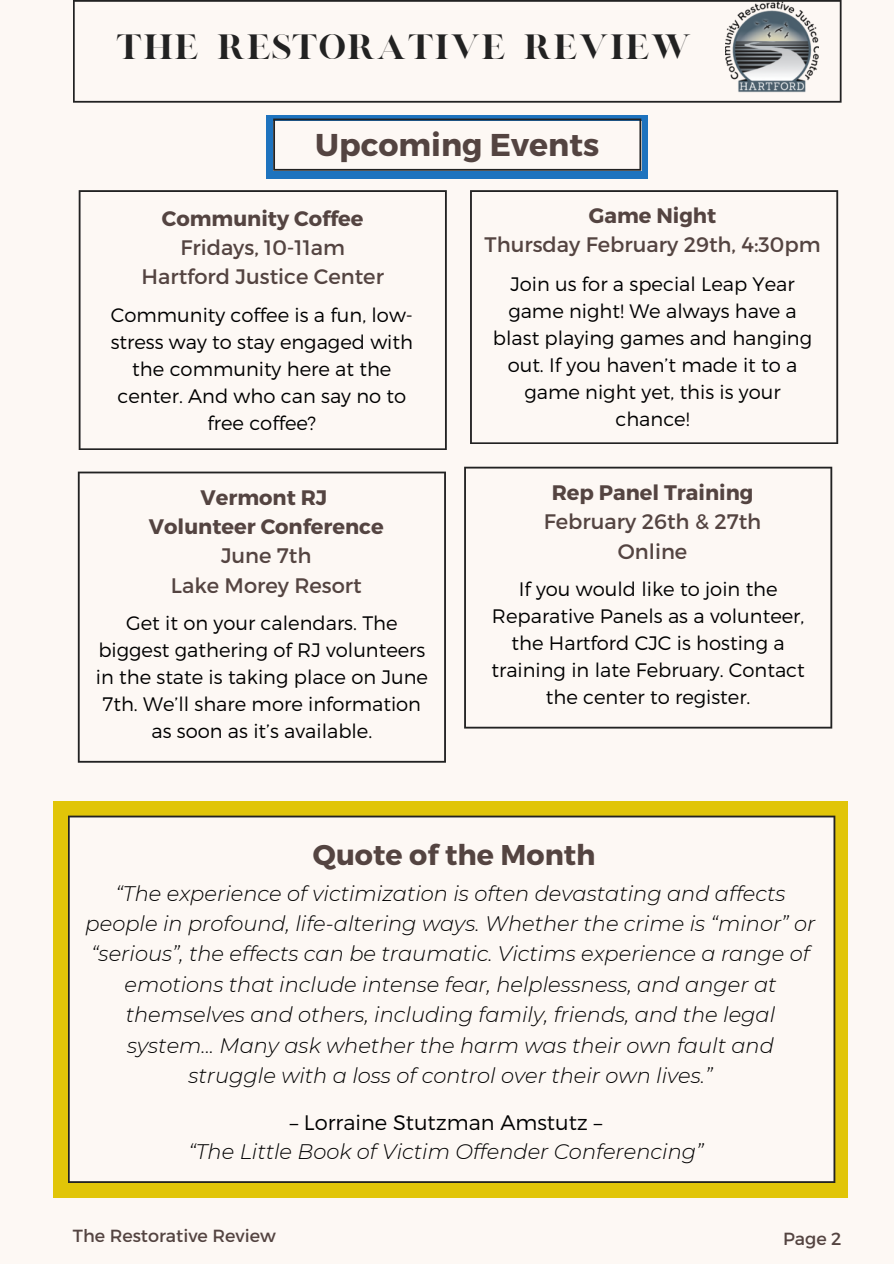
<style>
.page{position:relative;width:894px;height:1264px;background:#fff}
.page>*{position:absolute;margin:0;border:0;box-sizing:border-box;transform-origin:0 0}
.t1{font:700 31.5px "Montserrat";color:#544441}
.t2{font:28.5px "London";color:#222}
.t3{font:700 28.5px "Montserrat";color:#544441}
.t4{font:italic 300 21px/30.3px "Montserrat";color:#000;text-align:center}
.t5{font:21px/29.2px "Montserrat";color:#544441;text-align:center}
.t6{font:700 21px/29.2px "Montserrat";color:#544441;text-align:center}
.t7{font:300 19.5px/27px "Montserrat";color:#000;text-align:center}
.t8{font:17.55px "Montserrat";color:#544441}
.s1{font-weight:700}
.s2{font-weight:400}
.s3{font-style:normal}
</style>
<div class="page">
<div style="left:0;top:0;width:893px;height:1263px;background:#fdf8f4"></div>
<div style="left:266px;top:115px;width:382px;height:63px;background:#1e73be"></div>
<svg style="left:73px;top:0;width:768px;height:103px"></svg>
<img style="left:724px;top:0;width:94px;height:93px">
<div style="left:53px;top:801px;width:794px;height:396px;background:#e1c508"></div>
<div style="left:68px;top:815px;width:767px;height:367px;background:#fdf8f4"></div>
<svg style="left:470px;top:190px;width:367px;height:254px"></svg>
<svg style="left:273px;top:118px;width:368px;height:53px;background:#e7e4e2"></svg>
<svg style="left:79px;top:190px;width:367px;height:260px"></svg>
<svg style="left:78px;top:471px;width:368px;height:291px"></svg>
<svg style="left:464px;top:466px;width:368px;height:262px"></svg>
<h3 class="t2" style="left:115px;top:28px;width:577px">THE RESTORATIVE REVIEW</h3>
<h3 class="t1" style="left:315px;top:125px;width:285px">Upcoming Events</h3>
<h3 class="t5" style="left:141px;top:202px;width:244px"><span class="s1">Community Coffee<br></span>Fridays, 10-11am<br>Hartford Justice Center</h3>
<h3 class="t7" style="left:111px;top:300px;width:304px">Community coffee is a fun, low&shy;stress way to stay engaged with the community here at the center. And who can say no to free coffee?</h3>
<h1 class="t6" style="left:149px;top:481px;width:236px">Vermont RJ<br>Volunteer Conference<br><span class="s2">June 7th<br>Lake Morey Resort</span></h1>
<h3 class="t7" style="left:96px;top:609px;width:333px">Get it on your calendars. The biggest gathering of RJ volunteers in the state is taking place on June<br>7th. We’ll share more information as soon as it’s available.</h3>
<h3 class="t5" style="left:484px;top:200px;width:337px"><span class="s1">Game Night<br></span>Thursday February 29th, 4:30pm</h3>
<h3 class="t7" style="left:493px;top:269px;width:320px">Join us for a special Leap Year game night! We always have a blast playing games and hanging out. If you haven’t made it to a game night yet, this is your chance!</h3>
<h3 class="t5" style="left:543px;top:477px;width:219px"><span class="s1">Rep Panel Training<br></span>February 26th &amp; 27th<br>Online</h3>
<p class="t7" style="left:491px;top:574px;width:315px">If you would like to join the<br>Reparative Panels as a volunteer, the Hartford CJC is hosting a training in late February. Contact the center to register.</p>
<p class="t3" style="left:313px;top:836px;width:284px">Quote of the Month</p>
<h2 class="t4" style="left:86px;top:878px;width:731px">“The experience of victimization is often devastating and affects people in profound, life-altering ways. Whether the crime is “minor” or “serious”, the effects can be traumatic. Victims experience a range of emotions that include intense fear, helplessness, and anger at themselves and others, including family, friends, and the legal system... Many ask whether the harm was their own fault and struggle with a loss of control over their own lives.”</h2>
<h1 class="t4" style="left:188px;top:1107px;width:516px;line-height:29.2px"><span class="s3">– Lorraine Stutzman Amstutz –<br></span>“The Little Book of Victim Offender Conferencing”</h1>
<h3 class="t8" style="left:73px;top:1224px;width:204px">The Restorative Review</h3>
<h3 class="t8" style="left:782px;top:1227px;width:60px">Page 2</h3>
</div>
